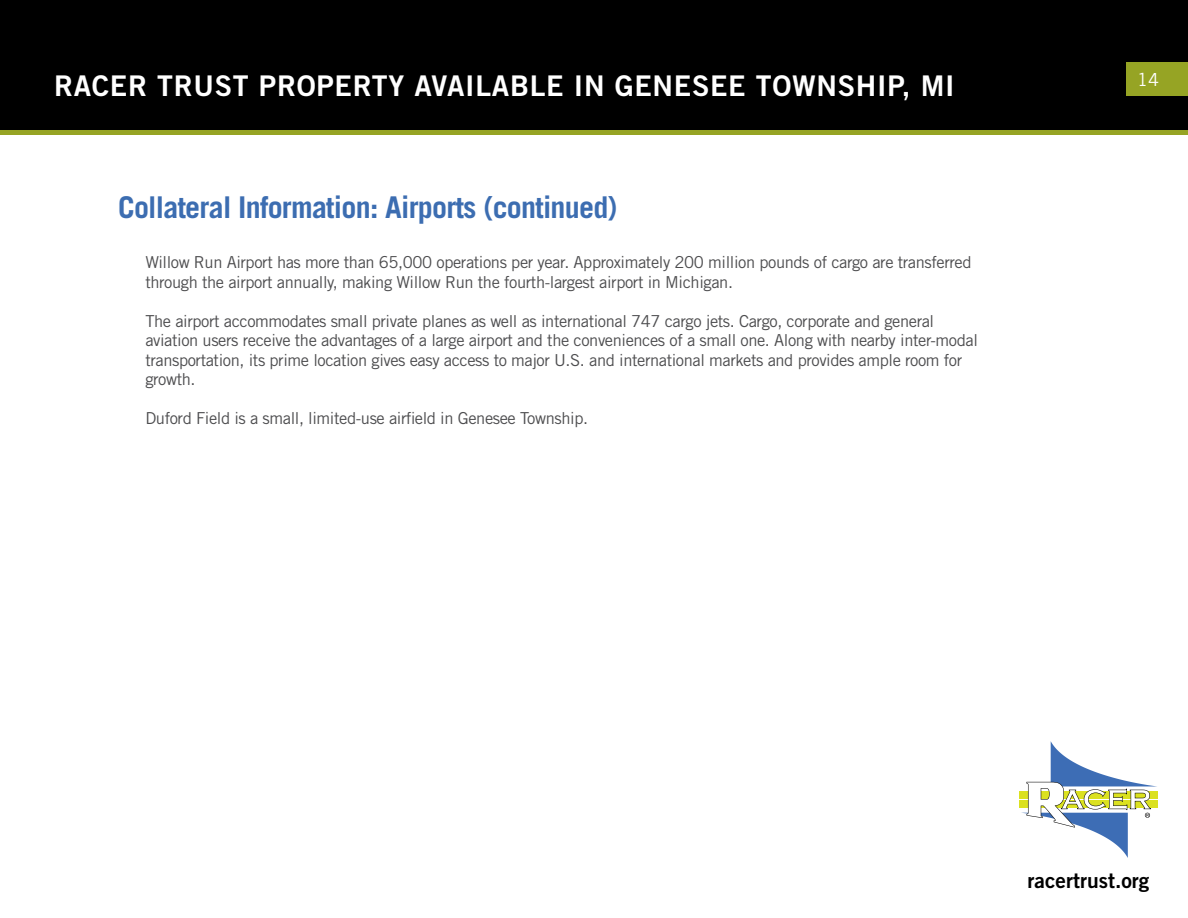
<style>
.page{position:relative;width:1188px;height:918px;background:#fff}
.page>*{position:absolute;margin:0;border:0;box-sizing:border-box;transform-origin:0 0}
.t1{font:700 30px "Trade Gothic LT Std";letter-spacing:-.025em;color:#3c6db1}
.t2{font:28.5px "Trade Gothic LT Std Bd 2";letter-spacing:.025em;color:#fff}
.t3{font:21px "Trade Gothic LT Std Bd 2";color:#000}
.t4{font:18px "Trade Gothic LT Std";color:#fff}
.t5{font:16.5px/19.5px "Trade Gothic LT Std";letter-spacing:-.025em;color:#4d4d4f}
</style>
<div class="page">
<div style="left:1px;top:1px;width:1186px;height:131px;background:#000"></div>
<div style="left:0;top:0;width:1188px;height:133px;border:2px solid #000"></div>
<div style="left:1126px;top:62px;width:62px;height:34px;background:#96a424"></div>
<div style="left:0;top:130px;width:1188px;height:5px;background:#96a424"></div>
<div style="left:1019px;top:791px;width:139px;height:7px;background:#dbe120"></div>
<div style="left:1019px;top:801px;width:139px;height:7px;background:#dbe120"></div>
<svg style="left:1021px;top:741px;width:137px;height:117px"></svg>
<h2 class="t2" style="left:54px;top:68px;width:902px">RACER TRUST PROPERTY AVAILABLE IN GENESEE TOWNSHIP, MI</h2>
<h1 class="t1" style="left:118px;top:189px;width:501px">Collateral Information: Airports (continued)</h1>
<p class="t5" style="left:145px;top:253px;width:828px">Willow Run Airport has more than 65,000 operations per year. Approximately 200 million pounds of cargo are transferred through the airport annually, making Willow Run the fourth-largest airport in Michigan.</p>
<p class="t5" style="left:145px;top:311px;width:834px">The airport accommodates small private planes as well as international 747 cargo jets. Cargo, corporate and general aviation users receive the advantages of a large airport and the conveniences of a small one. Along with nearby inter-modal transportation, its prime location gives easy access to major U.S. and international markets and provides ample room for growth.</p>
<p class="t5" style="left:145px;top:409px;width:444px">Duford Field is a small, limited-use airfield in Genesee Township.</p>
<p class="t4" style="left:1137px;top:68px;width:23px">14</p>
<p class="t3" style="left:1028px;top:867px;width:123px">racertrust.org</p>
</div>
